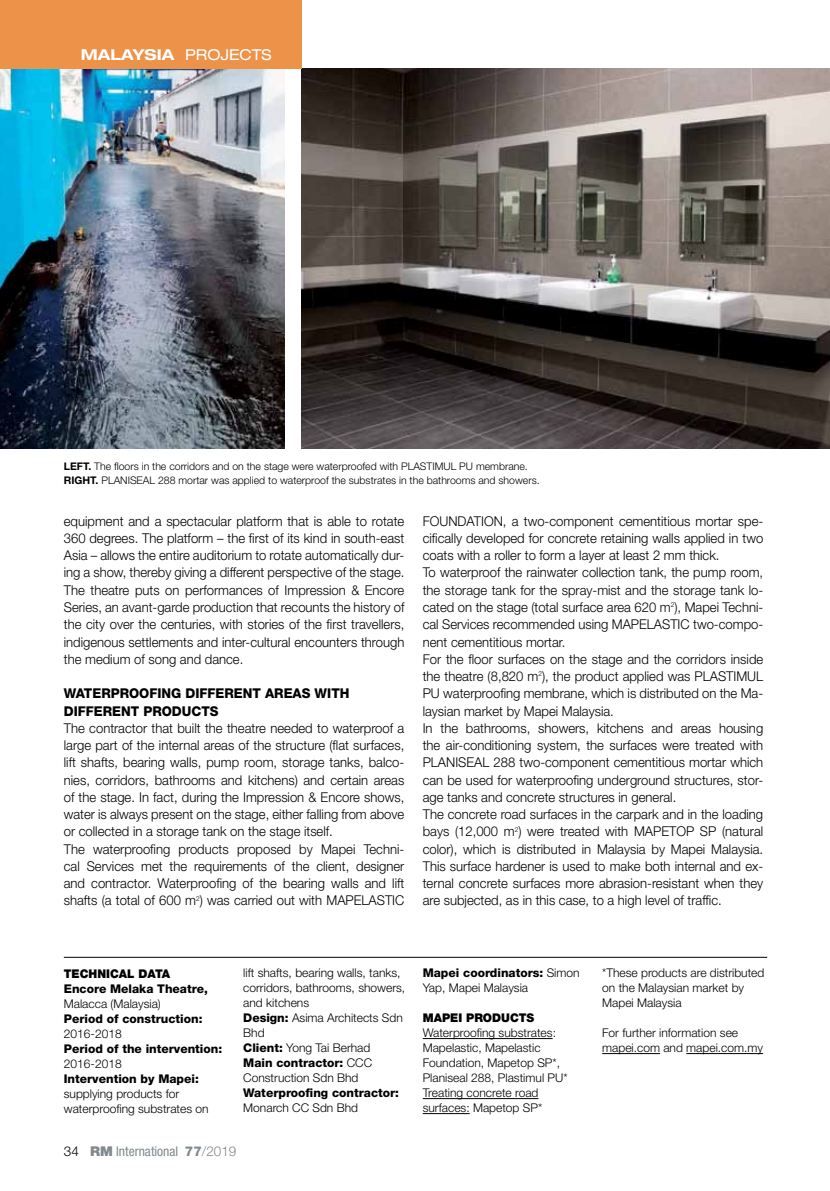
<style>
.page{position:relative;width:830px;height:1191px;background:#fff}
.page>*{position:absolute;margin:0;border:0;box-sizing:border-box;transform-origin:0 0}
.t1{font:700 expanded 15px "Helvetica Neue LT Std";color:#fff}
.t2{font:300 13.5px/17.2px "Helvetica Neue LT Std";color:#000}
.t3{font:800 13.5px "Helvetica Neue LT Std";color:#000}
.t4{font:condensed 13.5px "Helvetica Neue LT Std";color:#81898e}
.t5{font:300 12px/15px "Helvetica Neue LT Std";color:#000}
.t6{font:800 12px "Helvetica Neue LT Std";color:#000}
.t7{font:900 12px "Helvetica Neue LT Std";color:#000}
.t8{font:300 10.5px/13.5px "Helvetica Neue LT Std";color:#000}
.s1{font-weight:400}
.s2{font-weight:700}
.s3{font-weight:800}
.s4{font-weight:300;font-stretch:normal;color:#000}
.s5{font-weight:900;font-stretch:normal}
.s6{font-weight:800;font-stretch:normal}
.s7{font-weight:300;font-stretch:normal}
</style>
<div class="page">
<img style="left:0;top:68px;width:284px;height:381px">
<img style="left:301px;top:68px;width:528px;height:380px">
<hr style="left:64px;top:957px;width:702px;height:1px;background:#000">
<hr style="left:422px;top:1038px;width:130px;height:1px;background:#000">
<hr style="left:422px;top:1098px;width:116px;height:1px;background:#000">
<hr style="left:422px;top:1113px;width:47px;height:1px;background:#000">
<hr style="left:602px;top:1053px;width:57px;height:1px;background:#000">
<hr style="left:686px;top:1053px;width:76px;height:1px;background:#000">
<div style="left:0;top:0;width:301px;height:68px;background:#ec9249"></div>
<p class="t1" style="left:81px;top:45px;width:192px">MALAYSIA <span class="s1">PROJECTS</span></p>
<p class="t8" style="left:64px;top:460px;width:465px"><span class="s2">LEFT.</span> The floors in the corridors and on the stage were waterproofed with PLASTIM UL PU membrane.<br><span class="s2">RIGHT.</span> PLANI</p>
<p class="t8" style="left:130px;top:473px;width:14px">SEAL</p>
<p class="t8" style="left:158px;top:473px;width:383px">288 mortar was applied to waterproof the substrates in the bathrooms and showers.</p>
<p class="t2" style="left:64px;top:512px;width:342px;text-align:justify">equipment and a spectacular platform that is able to rotate 360 degrees. The platform – the first of its kind in south-east Asia – allows the entire auditorium to rotate automatically dur&shy;ing a show, thereby giving a different perspective of the stage.<br>The theatre puts on performances of Impression &amp; Encore Series, an avant-garde production that recounts the history of the city over the centuries, with stories of the first travellers, indigenous settlements and inter-cultural encounters through the medium of song and dance.</p>
<p class="t3" style="left:64px;top:685px;width:131px">WATERPROOFING different</p>
<p class="t3" style="left:265px;top:685px;width:11px">area</p>
<p class="t3" style="left:302px;top:685px;width:23px">s with</p>
<p class="t3" style="left:64px;top:702px;width:10px">different</p>
<p class="t3" style="left:143px;top:702px;width:11px">product</p>
<p class="t3" style="left:210px;top:702px;width:10px">s</p>
<p class="t2" style="left:64px;top:719px;width:342px">The contractor that built the theatre needed to waterproof a large part of the internal areas of the structure (flat surfaces, lift shafts, bearing walls, pump room, storage tanks, balco&shy;nies, corridors, bathrooms and kitchens) and certain areas of the stage. In fact, during the Impression &amp; Encore shows, water is always present on the stage, either falling from above or collected in a storage tank on the stage itself.<br>The waterproofing products proposed by Mapei Techni&shy;cal Services met the requirements of the client, designer and contractor. Waterproofing of the bearing walls and lift shafts (a total of 600 m<sup>2</sup>) was carried out with MAPELA</p>
<p class="t2" style="left:376px;top:891px;width:16px">STIC</p>
<p class="t2" style="left:422px;top:512px;width:52px">FOUNDATION</p>
<p class="t2" style="left:422px;top:512px;width:342px;text-indent:80px">, a two-component cementitious mortar spe&shy;cifically developed for concrete retaining walls applied in two coats with a roller to form a layer at least 2 mm thick.<br>To waterproof the rainwater collection tank, the pump room, the storage tank for the spray-mist and the storage tank lo&shy;cated on the stage (total surface area 620 m<sup>2</sup>), Mapei Techni&shy;cal Services recommended using MAPELA</p>
<p class="t2" style="left:661px;top:615px;width:103px">STIC two-compo-</p>
<p class="t2" style="left:422px;top:633px;width:342px">nent cementitious mortar.<br>For the floor surfaces on the stage and the corridors inside the theatre (8,820 m<sup>2</sup>), the product applied was PLASTIM UL PU waterproofing membrane, which is distributed on the Ma&shy;laysian market by Mapei Malaysia.<br>In the bathrooms, showers, kitchens and areas housing the air-conditioning system, the surfaces were treated with PLANI</p>
<p class="t2" style="left:458px;top:753px;width:17px">SEAL</p>
<p class="t2" style="left:422px;top:753px;width:342px;text-indent:71px">288 two-component cementitious mortar which can be used for waterproofing underground structures, stor&shy;age tanks and concrete structures in general.<br>The concrete road surfaces in the carpark and in the loading bays (12,000 m<sup>2</sup>) were treated with MAPETOP</p>
<p class="t2" style="left:422px;top:822px;width:342px;text-align:justify;text-indent:277px">SP (natural color), which is distributed in Malaysia by Mapei Malaysia.<br>This surface hardener is used to make both internal and ex&shy;ternal concrete surfaces more abrasion-resistant when they are subjected, as in this case, to a high level of traffic.</p>
<p class="t7" style="left:64px;top:967px;width:108px">TECHNICAL DATA</p>
<p class="t6" style="left:64px;top:982px;width:145px">Encore Melaka Theatre,</p>
<p class="t5" style="left:64px;top:996px;width:98px">Malacca (Malaysia)</p>
<p class="t6" style="left:64px;top:1012px;width:140px">Period of construction:</p>
<p class="t5" style="left:64px;top:1026px;width:59px">2016-2018</p>
<p class="t6" style="left:64px;top:1042px;width:160px">Period of the intervention:</p>
<p class="t5" style="left:64px;top:1056px;width:59px">2016-2018</p>
<p class="t6" style="left:64px;top:1072px;width:136px">Intervention by Mapei:</p>
<p class="t5" style="left:64px;top:1086px;width:146px">supplying products for waterproofing substrates on</p>
<p class="t5" style="left:243px;top:965px;width:163px">lift shafts, bearing walls, tanks, corridors, bathrooms, showers, and kitchens<br><span class="s3">Design:</span> Asima Architects Sdn<br>Bhd<br><span class="s3">Client:</span> Yong Tai Berhad<br><span class="s3">Main contractor:</span> CCC<br>Construction Sdn Bhd</p>
<p class="t6" style="left:243px;top:1086px;width:157px">Waterproofing contractor:</p>
<p class="t5" style="left:243px;top:1100px;width:116px">Monarch CC Sdn Bhd</p>
<p class="t4" style="left:64px;top:1143px;width:174px"><span class="s4">34</span> <span class="s5">RM</span> International <span class="s6">77</span><span class="s7">/2019</span></p>
<p class="t5" style="left:422px;top:965px;width:158px"><span class="s3">Mapei coordinators:</span> Simon<br>Yap, Mapei Malaysia</p>
<p class="t7" style="left:422px;top:1011px;width:113px">MAPEI PRODUCTS</p>
<p class="t5" style="left:422px;top:1025px;width:146px">Waterproofing substrates:<br>Mapelastic, Mapelastic<br>Foundation, Mapetop SP*,<br>Planiseal 288, Plastimul PU*<br>Treating concrete road surfaces: Mapetop SP*</p>
<p class="t5" style="left:602px;top:965px;width:164px">*These products are distributed on the Malaysian market by<br>Mapei Malaysia</p>
<p class="t5" style="left:602px;top:1025px;width:162px">For further information see mapei.com and mapei.com.my</p>
</div>
